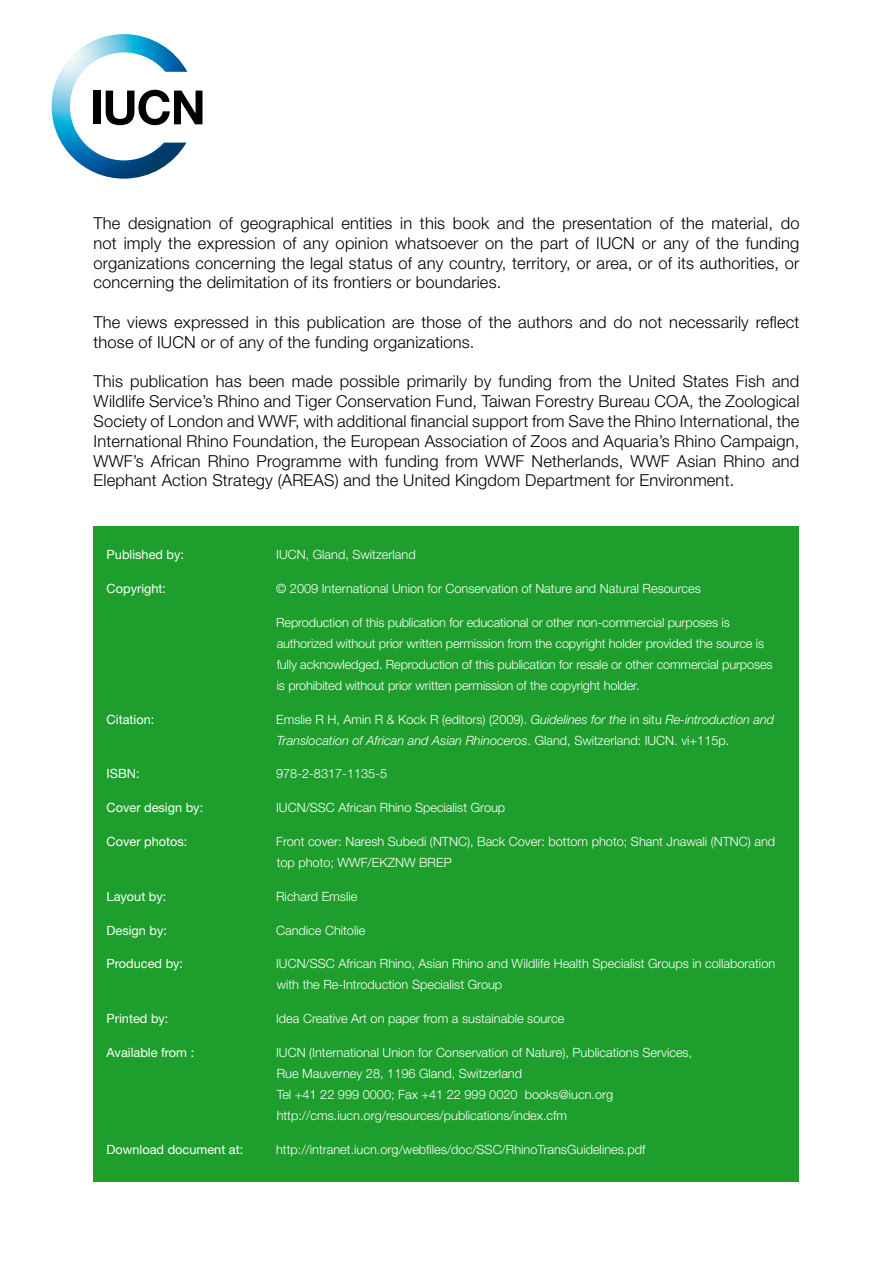
<style>
.page{position:relative;width:893px;height:1263px;background:#fff}
.page>*{position:absolute;margin:0;border:0;box-sizing:border-box;transform-origin:0 0}
.t1{font:300 16.5px/19.8px "Helvetica Neue";letter-spacing:.01em;color:#000;text-align:justify}
.t2{font:300 12.75px/21px "Helvetica Neue";color:#fff}
.t3{font:12.75px "Helvetica Neue";color:#fff}
.s1{font-style:italic}
</style>
<div class="page">
<div style="left:94px;top:526px;width:705px;height:656px;background:#1e9f2d"></div>
<img style="left:52px;top:34px;width:135px;height:145px">
<div style="left:93px;top:91px;width:7px;height:33px;background:#000"></div>
<svg style="left:106px;top:90px;width:96px;height:35px"></svg>
<p class="t1" style="left:94px;top:213px;width:707px">The designation of geographical entities in this book and the presentation of the material, do not imply the expression of any opinion whatsoever on the part of IUCN or any of the funding organizations concerning the legal status of any country, territory, or area, or of its authorities, or concerning the delimitation of its frontiers or boundaries.</p>
<p class="t1" style="left:94px;top:312px;width:707px">The views expressed in this publication are those of the authors and do not necessarily reflect those of IUCN or of any of the funding organizations.</p>
<p class="t1" style="left:94px;top:371px;width:707px">This publication has been made possible primarily by funding from the United States Fish and Wildlife Service’s Rhino and Tiger Conservation Fund, Taiwan Forestry Bureau COA, the Zoological Society of London and WWF, with additional financial support from Save the Rhino International, the International Rhino Foundation, the European Association of Zoos and Aquaria’s Rhino Campaign, WWF’s African Rhino Programme with funding from WWF Netherlands, WWF Asian Rhino and Elephant Action Strategy (AREAS) and the United Kingdom Department for Environment.</p>
<p class="t3" style="left:107px;top:547px;width:79px">Published by:</p>
<p class="t2" style="left:276px;top:544px;width:141px">IUCN, Gland, Switzerland</p>
<p class="t3" style="left:107px;top:581px;width:61px">Copyright:</p>
<p class="t2" style="left:276px;top:578px;width:426px">© 2009 International Union for Conservation of Nature and Natural Resources</p>
<p class="t2" style="left:276px;top:612px;width:498px">Reproduction of this publication for educational or other non-commercial purposes is authorized without prior written permission from the copyright holder provided the source is fully acknowledged. Reproduction of this publication for resale or other commercial purposes is prohibited without prior written permission of the copyright holder.</p>
<p class="t3" style="left:107px;top:711px;width:49px">Citation:</p>
<p class="t2" style="left:276px;top:708px;width:500px">Emslie R H, Amin R &amp; Kock R (editors) (2009). <span class="s1">Guidelines for the</span> in situ <span class="s1">Re-introduction and<br>Translocation of African and Asian Rhinoceros</span>. Gland, Switzerland: IUCN. vi+115p.</p>
<p class="t3" style="left:107px;top:766px;width:35px">ISBN:</p>
<p class="t2" style="left:276px;top:763px;width:113px">978-2-8317-1135-5</p>
<p class="t3" style="left:107px;top:800px;width:98px">Cover design by:</p>
<p class="t2" style="left:276px;top:797px;width:231px">IUCN/SSC African Rhino Specialist Group</p>
<p class="t3" style="left:107px;top:834px;width:82px">Cover photos:</p>
<p class="t2" style="left:276px;top:831px;width:501px">Front cover: Naresh Subedi (NTNC), Back Cover: bottom photo; Shant Jnawali (NTNC) and top photo; WWF/EKZNW BREP</p>
<p class="t3" style="left:107px;top:889px;width:61px">Layout by:</p>
<p class="t2" style="left:276px;top:885px;width:83px">Richard Emslie</p>
<p class="t3" style="left:107px;top:922px;width:62px">Design by:</p>
<p class="t2" style="left:276px;top:919px;width:91px">Candice Chitolie</p>
<p class="t3" style="left:107px;top:956px;width:78px">Produced by:</p>
<p class="t2" style="left:276px;top:953px;width:501px">IUCN/SSC African Rhino, Asian Rhino and Wildlife Health Specialist Groups in collaboration with the Re-Introduction Specialist Group</p>
<p class="t3" style="left:107px;top:1011px;width:63px">Printed by:</p>
<p class="t2" style="left:276px;top:1008px;width:290px">Idea Creative Art on paper from a sustainable source</p>
<p class="t3" style="left:107px;top:1045px;width:89px">Available from :</p>
<p class="t2" style="left:276px;top:1041px;width:418px">IUCN (International Union for Conservation of Nature), Publications Services, Rue Mauverney 28, 1196 Gland, Switzerland<br>Tel +41 22 999 0000; Fax +41 22 999 0020 books@iucn.org http://cms.iucn.org/resources/publications/index.cfm</p>
<p class="t3" style="left:107px;top:1141px;width:138px">Download document at:</p>
<p class="t2" style="left:276px;top:1138px;width:371px">http://intranet.iucn.org/webfiles/doc/SSC/RhinoTransGuidelines.pdf</p>
</div>
